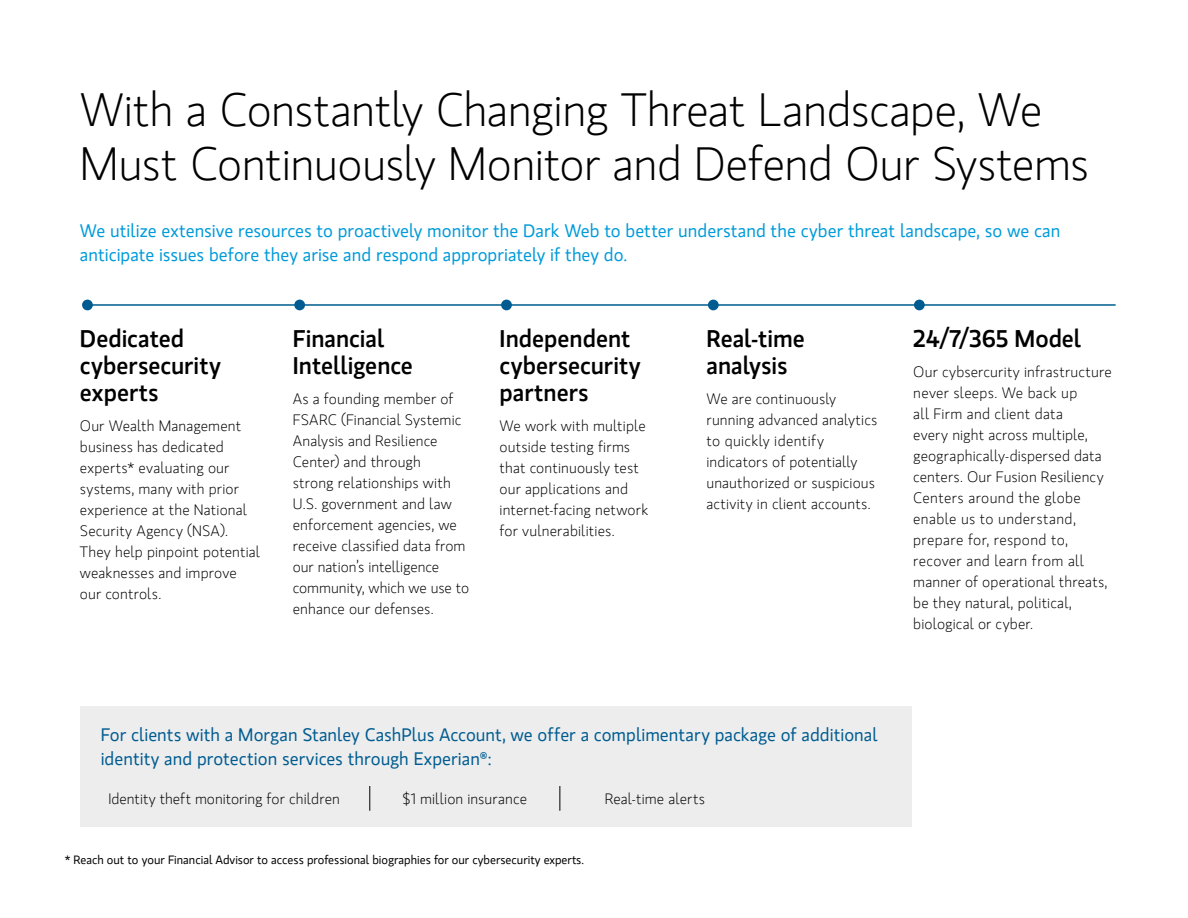
<style>
.page{position:relative;width:1188px;height:918px;background:#fff}
.page>*{position:absolute;margin:0;border:0;box-sizing:border-box;transform-origin:0 0}
.Title__31{font:300 46.5px/54px "MS Gloriola II Std";letter-spacing:-.015em;color:#000}
.Body__G-Lt__1st{font:500 24px/27px "MS Gloriola II Std";color:#000}
.Intro_G_Base{font:18px/24px "MS Gloriola II Std";color:#009bda}
.Intro_G_Base-2{font:18px/24px "MS Gloriola II Std";color:#005c90}
.Body__G-Lt__1st-2{font:300 15px/21px "MS Gloriola II Std";letter-spacing:.01em;color:#000}
.t1{font:12px "MS Gloriola II Std";color:#000}
</style>
<div class="page">
<div style="left:82px;top:300px;width:11px;height:10px;background:#005c90;border-radius:50%"></div>
<div style="left:294px;top:300px;width:11px;height:10px;background:#005c90;border-radius:50%"></div>
<div style="left:501px;top:300px;width:11px;height:10px;background:#005c90;border-radius:50%"></div>
<div style="left:708px;top:300px;width:11px;height:10px;background:#005c90;border-radius:50%"></div>
<div style="left:914px;top:300px;width:11px;height:10px;background:#005c90;border-radius:50%"></div>
<hr style="left:87px;top:304px;width:1029px;height:2px;background:#005c90">
<div style="left:80px;top:707px;width:832px;height:120px;background:#ededee"></div>
<svg style="left:369px;top:786px;width:1px;height:25px"></svg>
<svg style="left:559px;top:786px;width:1px;height:25px"></svg>
<p class="Title__31" style="left:80px;top:82px;width:1011px">With a Constantly Changing Threat Landscape, We<br>Must Continuously Monitor and Defend Our Systems</p>
<p class="Intro_G_Base" style="left:80px;top:218px;width:982px">We utilize extensive resources to proactively monitor the Dark Web to better understand the cyber threat landscape, so we can anticipate issues before they arise and respond appropriately if they do.</p>
<p class="Body__G-Lt__1st" style="left:80px;top:324px;width:142px">Dedicated cybersecurity experts</p>
<p class="Body__G-Lt__1st-2" style="left:80px;top:415px;width:182px">Our Wealth Management business has dedicated experts* evaluating our systems, many with prior experience at the National<br>Security Agency (NSA).<br>They help pinpoint potential weaknesses and improve our controls.</p>
<p class="Body__G-Lt__1st" style="left:293px;top:324px;width:122px">Financial<br>Intelligence</p>
<p class="Body__G-Lt__1st-2" style="left:293px;top:388px;width:178px">As a founding member of<br>FSARC (Financial Systemic<br>Analysis and Resilience<br>Center) and through<br>strong relationships with<br>U.S. government and law enforcement agencies, we receive classified data from our nation’s intelligence community, which we use to enhance our defenses.</p>
<p class="Body__G-Lt__1st" style="left:500px;top:324px;width:142px">Independent cybersecurity partners</p>
<p class="Body__G-Lt__1st-2" style="left:500px;top:415px;width:150px">We work with multiple outside testing firms that continuously test our applications and internet-facing network for vulnerabilities.</p>
<p class="Body__G-Lt__1st" style="left:706px;top:324px;width:100px">Real-time analysis</p>
<p class="Body__G-Lt__1st-2" style="left:706px;top:388px;width:172px">We are continuously running advanced analytics to quickly identify indicators of potentially unauthorized or suspicious activity in client accounts.</p>
<p class="Body__G-Lt__1st" style="left:913px;top:324px;width:169px">24/7/365 Model</p>
<p class="Body__G-Lt__1st-2" style="left:913px;top:361px;width:200px">Our cybsercurity infrastructure never sleeps. We back up<br>all Firm and client data<br>every night across multiple, geographically-dispersed data centers. Our Fusion Resiliency<br>Centers around the globe enable us to understand, prepare for, respond to, recover and learn from all manner of operational threats, be they natural, political, biological or cyber.</p>
<p class="Intro_G_Base-2" style="left:101px;top:722px;width:778px">For clients with a Morgan Stanley CashPlus Account, we offer a complimentary package of additional identity and protection services through Experian®:</p>
<p class="Body__G-Lt__1st-2" style="left:108px;top:788px;width:233px">Identity theft monitoring for children</p>
<p class="Body__G-Lt__1st-2" style="left:403px;top:788px;width:126px">$1 million insurance</p>
<p class="Body__G-Lt__1st-2" style="left:605px;top:788px;width:102px">Real-time alerts</p>
<p class="t1" style="left:65px;top:852px;width:521px">* Reach out to your Financial Advisor to access professional biographies for our cybersecurity experts.</p>
</div>
